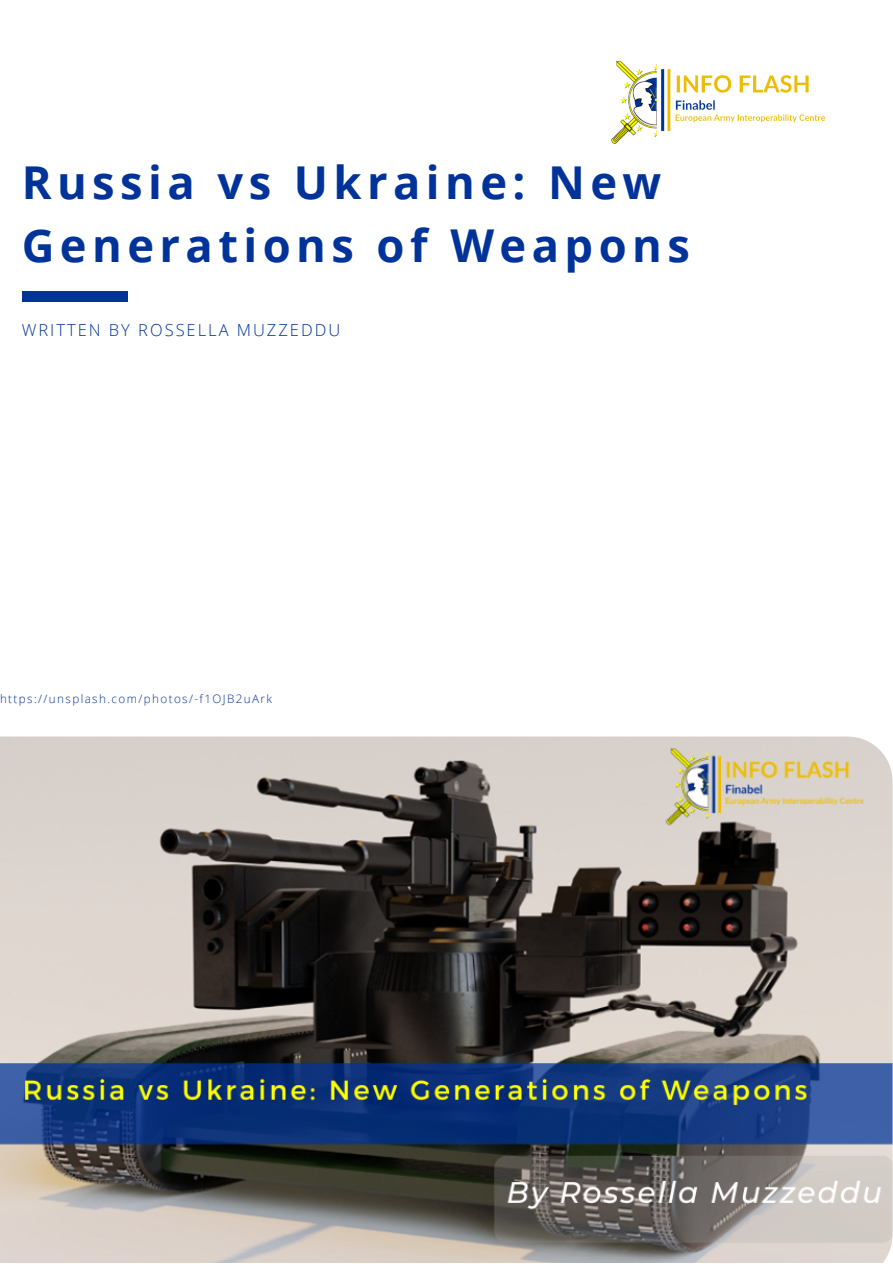
<style>
.page{position:relative;width:893px;height:1264px;background:#fff}
.page>*{position:absolute;margin:0;border:0;box-sizing:border-box;transform-origin:0 0}
.t1{font:700 45.3px/63px "Open Sans";letter-spacing:.12em;color:#039}
.t2{font:300 16.5px "Open Sans";letter-spacing:.12em;color:#039}
.t3{font:300 11.7px "Open Sans";letter-spacing:.12em;color:#039}
</style>
<div class="page">
<div style="left:22px;top:292px;width:105px;height:10px;background:#039"></div>
<img style="left:611px;top:60px;width:214px;height:84px">
<img style="left:0;top:736px;width:892px;height:526px">
<p class="t1" style="left:22px;top:150px;width:669px">Russia vs Ukraine: New<br>Generations of Weapons</p>
<p class="t2" style="left:22px;top:318px;width:320px">WRITTEN BY ROSSELLA MUZZEDDU</p>
<p class="t3" style="left:0;top:690px;width:273px">https://unsplash.com/photos/-f1OJB2uArk</p>
</div>
